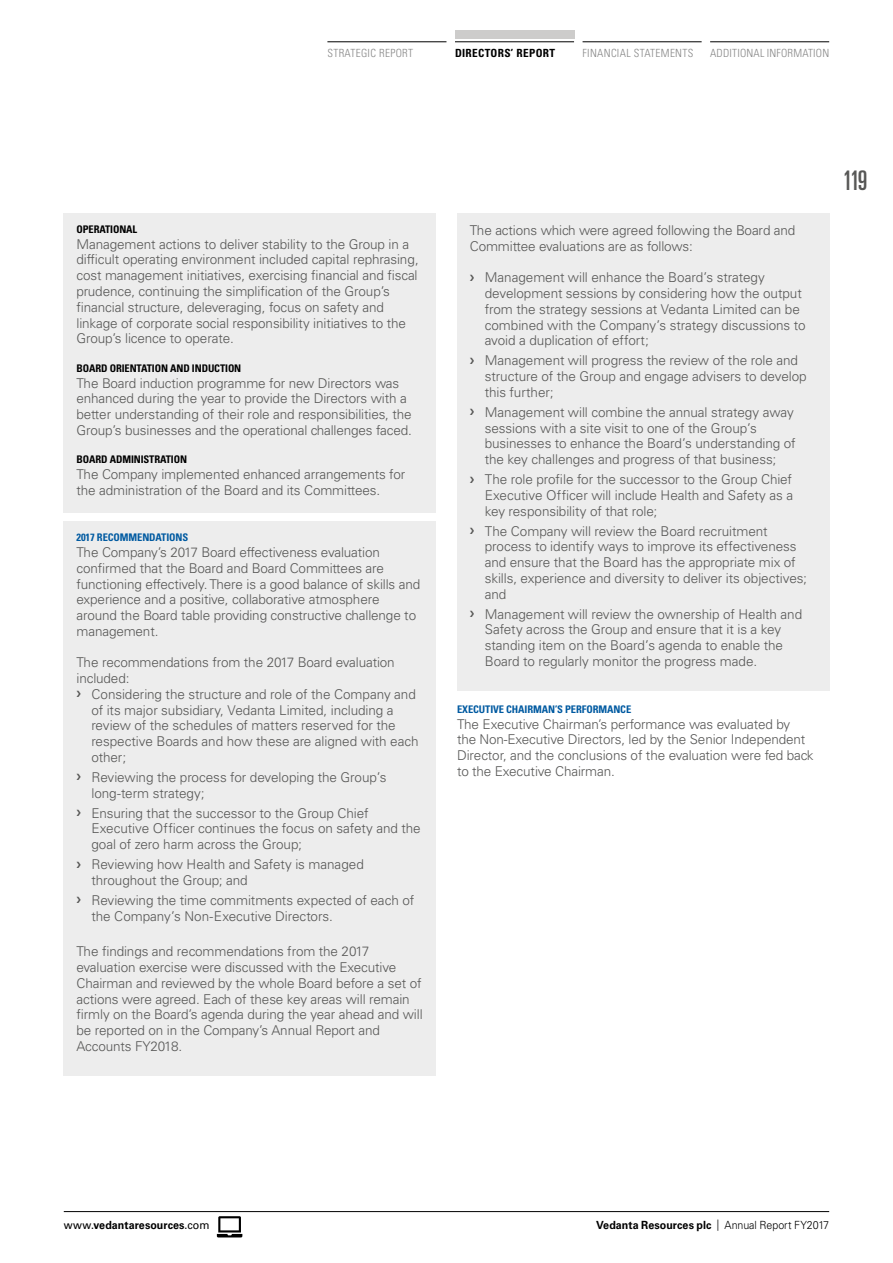
<style>
.page{position:relative;width:893px;height:1263px;background:#fff}
.page>*{position:absolute;margin:0;border:0;box-sizing:border-box;transform-origin:0 0}
.t1{font:ultra-condensed 27px "Univers LT Std";color:#575756;scale:.95 1}
.t2{font:300 13.5px/15.8px "Univers LT Std";letter-spacing:-.01em;color:#575756}
.t3{font:700 11.25px "Univers LT Std";letter-spacing:.005em;color:#000;scale:.95 1}
.t4{font:300 condensed 11.25px "Univers LT Std";letter-spacing:.03em;color:#878787}
.t5{font:700 condensed 11.25px "Univers LT Std";letter-spacing:.03em;color:#000}
.t6{font:700 condensed 10.5px "Univers LT Std";letter-spacing:-.01em;color:#000}
.t7{font:700 condensed 10.5px "Univers LT Std";letter-spacing:-.01em;color:#005aa1}
.s1{font-weight:400}
.s2{font-weight:300}
</style>
<div class="page">
<hr style="left:64px;top:1211px;width:765px;height:1px;background:#000">
<svg style="left:217px;top:1216px;width:25px;height:21px"></svg>
<hr style="left:583px;top:41px;width:119px;height:1px;background:#000">
<hr style="left:710px;top:41px;width:119px;height:1px;background:#000">
<div style="left:455px;top:30px;width:119px;height:8px;background:#cdcccb"></div>
<hr style="left:455px;top:41px;width:119px;height:1px;background:#000">
<hr style="left:327px;top:41px;width:119px;height:1px;background:#000">
<div style="left:64px;top:213px;width:372px;height:299px;background:#ededed"></div>
<div style="left:64px;top:521px;width:372px;height:555px;background:#ededed"></div>
<div style="left:457px;top:213px;width:372px;height:478px;background:#ededed"></div>
<p class="t4" style="left:327px;top:46px;width:87px">STRATEGIC REPORT</p>
<p class="t5" style="left:455px;top:46px;width:102px">DIRECTORS’ REPORT</p>
<p class="t4" style="left:583px;top:46px;width:112px">FINANCIAL STATEMENTS</p>
<p class="t4" style="left:710px;top:46px;width:121px">ADDITIONAL INFORMATION</p>
<p class="t6" style="left:77px;top:223px;width:62px">OPERATIONAL</p>
<p class="t2" style="left:77px;top:236px;width:344px">Management actions to deliver stability to the Group in a difficult operating environment included capital rephrasing, cost management initiatives, exercising financial and fiscal prudence, continuing the simplification of the Group’s financial structure, deleveraging, focus on safety and linkage of corporate social responsibility initiatives to the Group’s licence to operate.</p>
<p class="t6" style="left:77px;top:362px;width:166px">BOARD ORIENTATION AND INDUCTION</p>
<p class="t2" style="left:77px;top:375px;width:337px">The Board induction programme for new Directors was enhanced during the year to provide the Directors with a better understanding of their role and responsibilities, the Group’s businesses and the operational challenges faced.</p>
<p class="t6" style="left:77px;top:453px;width:112px">BOARD ADMINISTRATION</p>
<p class="t2" style="left:77px;top:466px;width:330px">The Company implemented enhanced arrangements for the administration of the Board and its Committees.</p>
<p class="t7" style="left:77px;top:531px;width:113px">2017 RECOMMENDATIONS</p>
<p class="t2" style="left:77px;top:544px;width:345px">The Company’s 2017 Board effectiveness evaluation confirmed that the Board and Board Committees are functioning effectively. There is a good balance of skills and experience and a positive, collaborative atmosphere around the Board table providing constructive challenge to management.</p>
<p class="t2" style="left:77px;top:655px;width:320px">The recommendations from the 2017 Board evaluation</p>
<p class="t2" style="left:77px;top:670px;width:54px">included:</p>
<p class="t2" style="left:77px;top:686px;width:341px">❯ Considering the structure and role of the Company and</p>
<p class="t2" style="left:91px;top:702px;width:304px">of its major subsidiary, Vedanta Limited, including a</p>
<p class="t2" style="left:91px;top:718px;width:306px">review of the schedules of matters reserved for the</p>
<p class="t2" style="left:91px;top:733px;width:329px">respective Boards and how these are aligned with each</p>
<p class="t2" style="left:91px;top:749px;width:36px">other;</p>
<p class="t2" style="left:91px;top:769px;width:297px;text-indent:-15px">❯ Reviewing the process for developing the Group’s long-term strategy;</p>
<p class="t2" style="left:91px;top:805px;width:331px;text-indent:-15px">❯ Ensuring that the successor to the Group Chief<br>Executive Officer continues the focus on safety and the goal of zero harm across the Group;</p>
<p class="t2" style="left:91px;top:856px;width:274px;text-indent:-15px">❯ Reviewing how Health and Safety is managed throughout the Group; and</p>
<p class="t2" style="left:91px;top:892px;width:324px;text-indent:-15px">❯ Reviewing the time commitments expected of each of the Company’s Non-Executive Directors.</p>
<p class="t2" style="left:77px;top:944px;width:348px">The findings and recommendations from the 2017 evaluation exercise were discussed with the Executive Chairman and reviewed by the whole Board before a set of actions were agreed. Each of these key areas will remain firmly on the Board’s agenda during the year ahead and will be reported on in the Company’s Annual Report and Accounts FY2018.</p>
<p class="t2" style="left:470px;top:222px;width:327px">The actions which were agreed following the Board and<br>Committee evaluations are as follows:</p>
<p class="t2" style="left:485px;top:270px;width:322px;text-indent:-15px">❯ Management will enhance the Board’s strategy development sessions by considering how the output from the strategy sessions at Vedanta Limited can be combined with the Company’s strategy discussions to avoid a duplication of effort;</p>
<p class="t2" style="left:485px;top:353px;width:323px;text-indent:-15px">❯ Management will progress the review of the role and structure of the Group and engage advisers to develop this further;</p>
<p class="t2" style="left:485px;top:404px;width:312px;text-indent:-15px">❯ Management will combine the annual strategy away sessions with a site visit to one of the Group’s businesses to enhance the Board’s understanding of the key challenges and progress of that business;</p>
<p class="t2" style="left:485px;top:471px;width:310px;text-align:justify;text-indent:-15px">❯ The role profile for the successor to the Group Chief Executive Officer will include Health and Safety as a key responsibility of that role;</p>
<p class="t2" style="left:485px;top:523px;width:324px;text-indent:-15px">❯ The Company will review the Board recruitment process to identify ways to improve its effectiveness and ensure that the Board has the appropriate mix of skills, experience and diversity to deliver its objectives; and</p>
<p class="t2" style="left:485px;top:606px;width:319px;text-indent:-15px">❯ Management will review the ownership of Health and Safety across the Group and ensure that it is a key standing item on the Board’s agenda to enable the Board to regularly monitor the progress made.</p>
<p class="t7" style="left:457px;top:703px;width:176px">EXECUTIVE CHAIRMAN’S PERFORMANCE</p>
<p class="t2" style="left:457px;top:716px;width:358px">The Executive Chairman’s performance was evaluated by<br>the Non-Executive Directors, led by the Senior Independent Director, and the conclusions of the evaluation were fed back to the Executive Chairman.</p>
<h1 class="t1" style="left:843px;top:165px;width:28px">119</h1>
<p class="t3" style="left:64px;top:1218px;width:155px"><span class="s1">www.</span>vedantaresources<span class="s1">.com</span></p>
<p class="t3" style="left:596px;top:1218px;width:247px">Vedanta Resources plc <span class="s2">| Annual Report FY2017</span></p>
</div>
